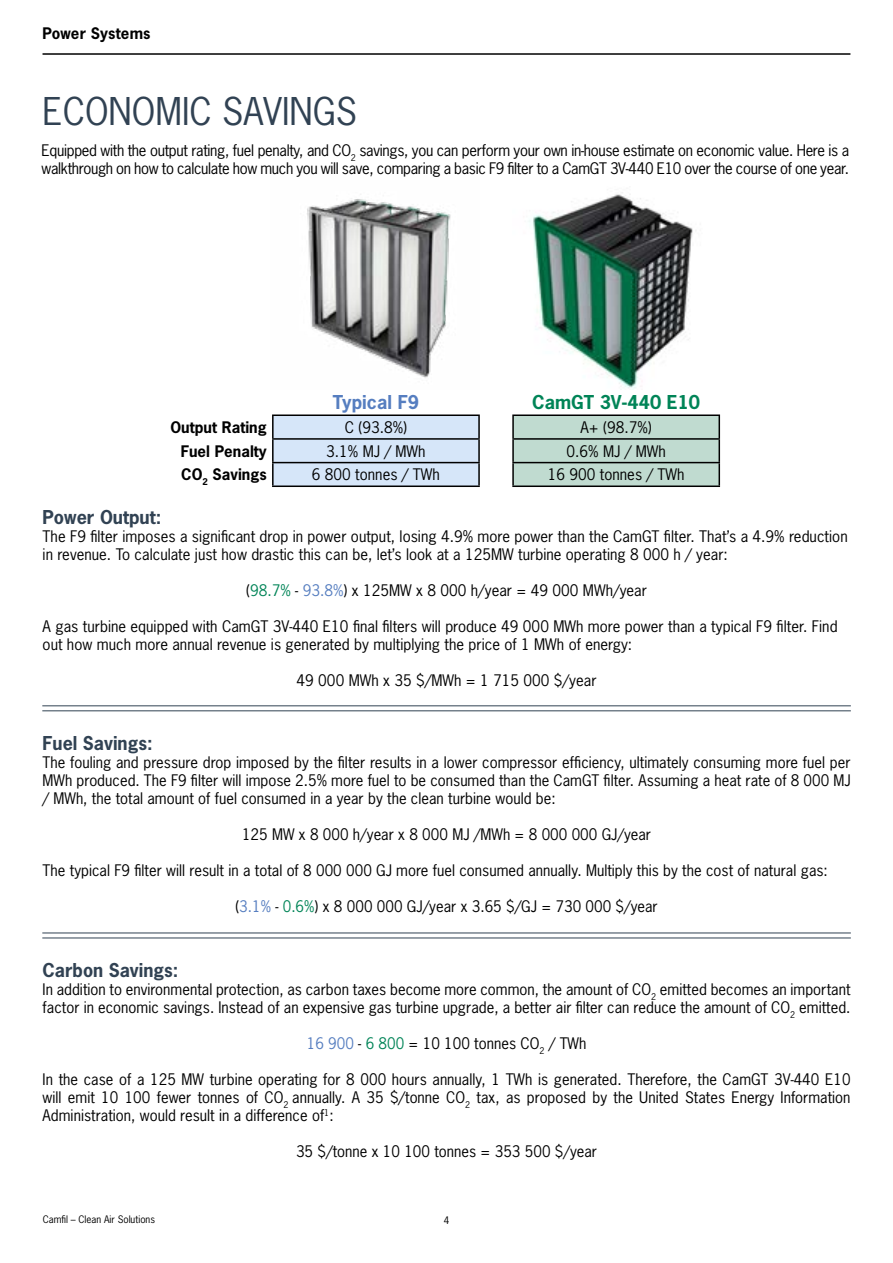
<style>
.page{position:relative;width:893px;height:1263px;background:#fff}
.page>*{position:absolute;margin:0;border:0;box-sizing:border-box;transform-origin:0 0}
.t1{font:36px "News Gothic Std";color:#314253}
.t2{font:700 18px "News Gothic Std";color:#314253}
.t3{font:700 18px "News Gothic Std";color:#008457}
.t4{font:700 18px "News Gothic Std";color:#567ec0}
.t5{font:15px/18px "News Gothic Std";color:#000}
.t6{font:15px/18px "News Gothic Std";letter-spacing:-.02em;color:#000}
.t7{font:700 15px "News Gothic Std";color:#000}
.t8{font:9.75px "News Gothic Std";color:#000}
.s1{color:#008457}
.s2{color:#567ec0}
</style>
<div class="page">
<hr style="left:43px;top:53px;width:807px;height:2px;background:#000">
<img style="left:529px;top:192px;width:167px;height:197px">
<img style="left:307px;top:199px;width:144px;height:179px">
<div style="left:274px;top:416px;width:204px;height:69px;background:#d6e6f9"></div>
<div style="left:514px;top:416px;width:204px;height:69px;background:#c0dbd0"></div>
<hr style="left:478px;top:416px;width:2px;height:22px;background:#000">
<hr style="left:512px;top:414px;width:208px;height:2px;background:#000">
<hr style="left:512px;top:416px;width:2px;height:22px;background:#000">
<hr style="left:718px;top:416px;width:2px;height:22px;background:#000">
<hr style="left:478px;top:440px;width:2px;height:22px;background:#000">
<hr style="left:512px;top:438px;width:208px;height:2px;background:#000">
<hr style="left:512px;top:440px;width:2px;height:22px;background:#000">
<hr style="left:718px;top:440px;width:2px;height:22px;background:#000">
<hr style="left:478px;top:463px;width:2px;height:22px;background:#000">
<hr style="left:512px;top:462px;width:208px;height:1px;background:#000">
<hr style="left:512px;top:463px;width:2px;height:22px;background:#000">
<hr style="left:718px;top:463px;width:2px;height:22px;background:#000">
<hr style="left:512px;top:485px;width:208px;height:2px;background:#000">
<hr style="left:272px;top:414px;width:208px;height:2px;background:#000">
<hr style="left:272px;top:416px;width:2px;height:22px;background:#000">
<hr style="left:272px;top:438px;width:208px;height:2px;background:#000">
<hr style="left:272px;top:440px;width:2px;height:22px;background:#000">
<hr style="left:272px;top:462px;width:208px;height:1px;background:#000">
<hr style="left:272px;top:463px;width:2px;height:22px;background:#000">
<hr style="left:272px;top:485px;width:208px;height:2px;background:#000">
<hr style="left:42px;top:705px;width:809px;height:1px;background:#314253">
<hr style="left:42px;top:710px;width:809px;height:1px;background:#314253">
<hr style="left:42px;top:932px;width:809px;height:1px;background:#314253">
<hr style="left:42px;top:937px;width:809px;height:1px;background:#314253">
<p class="t7" style="left:43px;top:23px;width:110px">Power Systems</p>
<h1 class="t1" style="left:43px;top:88px;width:316px">ECONOMIC SAVINGS</h1>
<p class="t6" style="left:42px;top:141px;width:809px">Equipped with the output rating, fuel penalty, and CO<sub>2</sub> savings, you can perform your own in-house estimate on economic value. Here is a walkthrough on how to calculate how much you will save, comparing a basic F9 filter to a CamGT 3V-440 E10 over the course of one year.</p>
<p class="t4" style="left:333px;top:390px;width:88px">Typical F9</p>
<p class="t3" style="left:532px;top:390px;width:169px">CamGT 3V-440 E10</p>
<p class="t7" style="left:170px;top:417px;width:98px">Output Rating</p>
<p class="t5" style="left:345px;top:418px;width:64px">C (93.8%)</p>
<p class="t5" style="left:580px;top:418px;width:73px">A+ (98.7%)</p>
<p class="t7" style="left:181px;top:441px;width:88px">Fuel Penalty</p>
<p class="t5" style="left:326px;top:442px;width:101px">3.1% MJ / MWh</p>
<p class="t5" style="left:566px;top:442px;width:101px">0.6% MJ / MWh</p>
<p class="t7" style="left:181px;top:465px;width:87px">CO<sub>2</sub> Savings</p>
<p class="t5" style="left:312px;top:465px;width:130px">6 800 tonnes / TWh</p>
<p class="t5" style="left:548px;top:465px;width:138px">16 900 tonnes / TWh</p>
<p class="t2" style="left:43px;top:506px;width:120px">Power Output:</p>
<p class="t5" style="left:43px;top:527px;width:807px">The F9 filter imposes a significant drop in power output, losing 4.9% more power than the CamGT filter. That’s a 4.9% reduction in revenue. To calculate just how drastic this can be, let’s look at a 125MW turbine operating 8 000 h / year:</p>
<p class="t5" style="left:246px;top:581px;width:402px">(<span class="s1">98.7%</span> - <span class="s2">93.8%</span>) x 125MW x 8 000 h/year = 49 000 MWh/year</p>
<p class="t5" style="left:43px;top:617px;width:796px">A gas turbine equipped with CamGT 3V-440 E10 final filters will produce 49 000 MWh more power than a typical F9 filter. Find out how much more annual revenue is generated by multiplying the price of 1 MWh of energy:</p>
<p class="t5" style="left:297px;top:671px;width:301px">49 000 MWh x 35 $/MWh = 1 715 000 $/year</p>
<p class="t2" style="left:43px;top:731px;width:112px">Fuel Savings:</p>
<p class="t5" style="left:43px;top:753px;width:809px;text-align:justify">The fouling and pressure drop imposed by the filter results in a lower compressor efficiency, ultimately consuming more fuel per MWh produced. The F9 filter will impose 2.5% more fuel to be consumed than the CamGT filter. Assuming a heat rate of 8 000 MJ / MWh, the total amount of fuel consumed in a year by the clean turbine would be:</p>
<p class="t5" style="left:242px;top:825px;width:411px">125 MW x 8 000 h/year x 8 000 MJ /MWh = 8 000 000 GJ/year</p>
<p class="t5" style="left:43px;top:861px;width:787px">The typical F9 filter will result in a total of 8 000 000 GJ more fuel consumed annually. Multiply this by the cost of natural gas:</p>
<p class="t5" style="left:235px;top:897px;width:424px">(<span class="s2">3.1%</span> - <span class="s1">0.6%</span>) x 8 000 000 GJ/year x 3.65 $/GJ = 730 000 $/year</p>
<p class="t2" style="left:43px;top:958px;width:137px">Carbon Savings:</p>
<p class="t5" style="left:43px;top:980px;width:809px">In addition to environmental protection, as carbon taxes become more common, the amount of CO<sub>2</sub> emitted becomes an important factor in economic savings. Instead of an expensive gas turbine upgrade, a better air filter can reduce the amount of CO<sub>2</sub> emitted.</p>
<p class="t5" style="left:307px;top:1034px;width:281px"><span class="s2">16 900</span> - <span class="s1">6 800</span> = 10 100 tonnes CO<sub>2</sub> / TWh</p>
<p class="t5" style="left:43px;top:1070px;width:809px;text-align:justify">In the case of a 125 MW turbine operating for 8 000 hours annually, 1 TWh is generated. Therefore, the CamGT 3V-440 E10 will emit 10 100 fewer tonnes of CO<sub>2</sub> annually. A 35 $/tonne CO<sub>2</sub> tax, as proposed by the United States Energy Information Administration, would result in a difference of<sup>1</sup>:</p>
<p class="t5" style="left:296px;top:1142px;width:303px">35 $/tonne x 10 100 tonnes = 353 500 $/year</p>
<p class="t8" style="left:43px;top:1213px;width:114px">Camfil – Clean Air Solutions</p>
<p class="t8" style="left:444px;top:1214px;width:7px">4</p>
</div>
